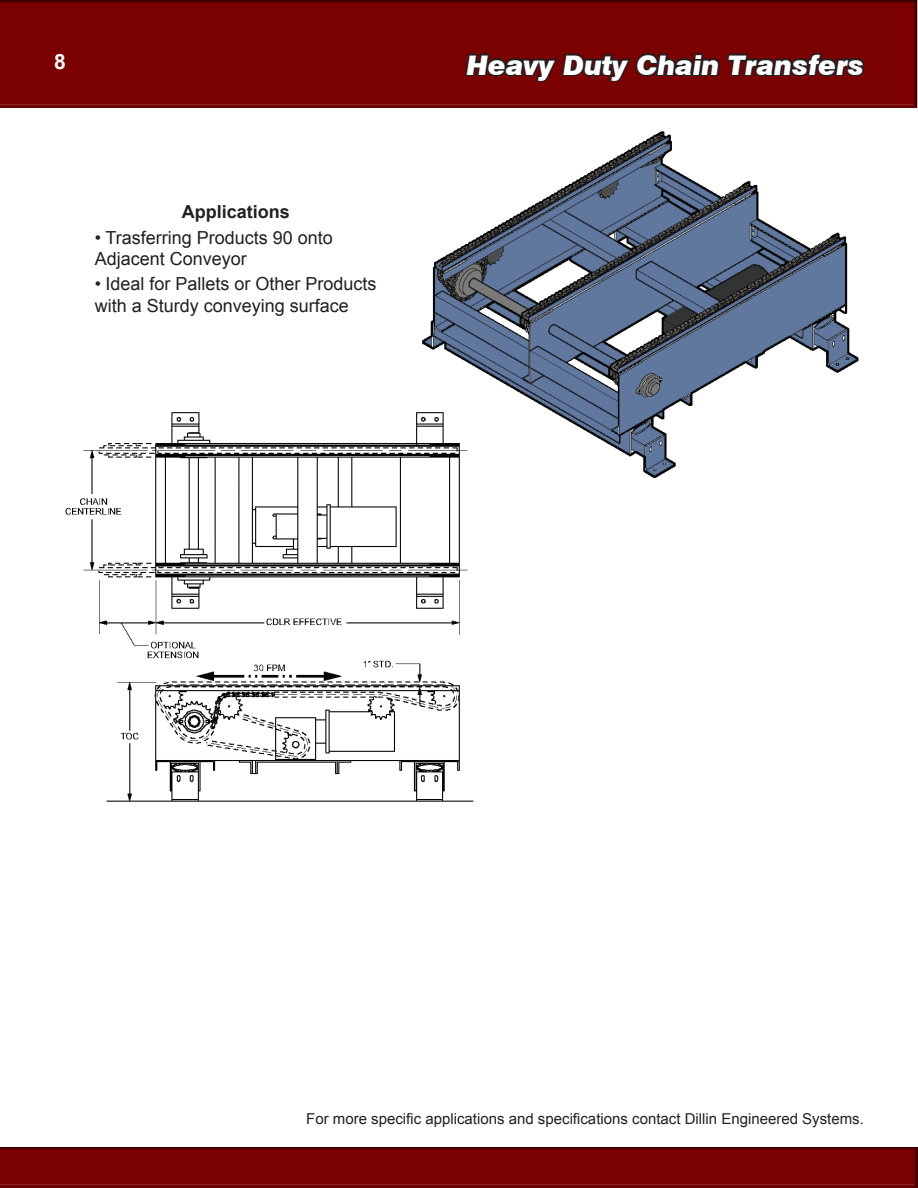
<style>
.page{position:relative;width:918px;height:1188px;background:#fff}
.page>*{position:absolute;margin:0;border:0;box-sizing:border-box;transform-origin:0 0}
.t1{font:27px "Swiss 721 Greek BT Black Inclined";color:#fff}
.t2{font:700 21px "Arial";color:#fff}
.t3{font:18px/21.6px "Arial";color:#231f20}
.t4{font:700 18px "Arial";color:#231f20}
.t5{font:15px "Arial";color:#231f20}
</style>
<div class="page">
<img style="left:0;top:0;width:918px;height:1188px">
<svg style="left:463px;top:20px;width:403px;height:92px;background:#731010"></svg>
<img style="left:416px;top:124px;width:448px;height:358px">
<div style="left:351px;top:124px;width:195px;height:54px;background:#fff"></div>
<div style="left:397px;top:381px;width:59px;height:109px;background:#fff"></div>
<img style="left:54px;top:394px;width:427px;height:430px">
<p class="t2" style="left:54px;top:48px;width:13px">8</p>
<p class="t1" style="left:466px;top:49px;width:399px">Heavy Duty Chain Transfers</p>
<p class="t4" style="left:182px;top:200px;width:110px">Applications</p>
<p class="t3" style="left:95px;top:227px;width:239px">• Trasferring Products 90 onto<br>Adjacent Conveyor</p>
<p class="t3" style="left:95px;top:273px;width:283px">• Ideal for Pallets or Other Products with a Sturdy conveying surface</p>
<p class="t5" style="left:306px;top:1109px;width:559px">For more specific applications and specifications contact Dillin Engineered Systems.</p>
</div>
